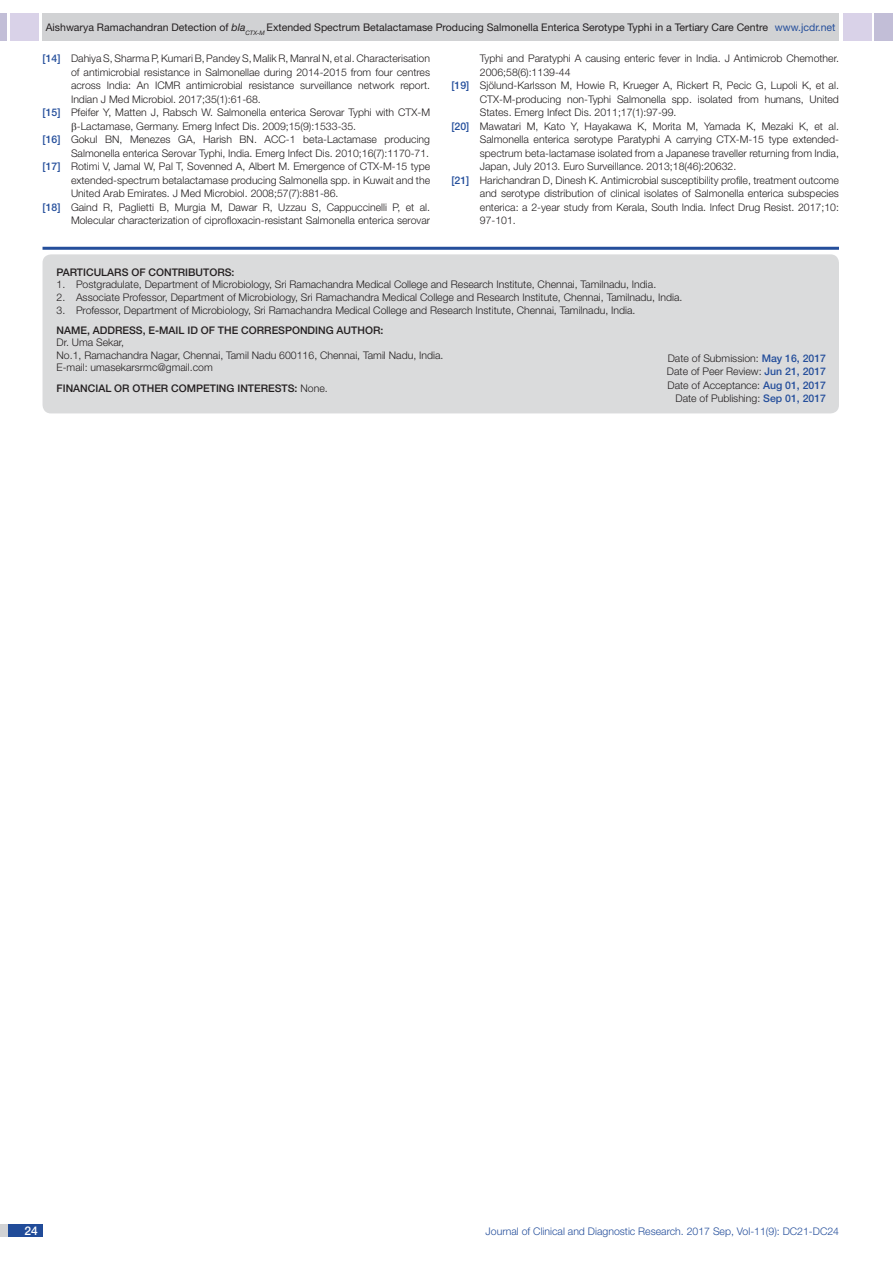
<style>
.page{position:relative;width:893px;height:1263px;background:#fff}
.page>*{position:absolute;margin:0;border:0;box-sizing:border-box;transform-origin:0 0}
.t1{font:500 12px "Helvetica Neue";color:#fff}
.Partic_Contri_Txt{font:300 10.5px "Helvetica Neue";color:#231f20}
.t2{font:10.5px "Helvetica Neue";color:#231f20}
.Partic_Contri_Head{font:500 10.5px "Helvetica Neue";color:#231f20}
.t3{font:300 10.5px "Helvetica Neue";color:#244e9b}
.s1{font-style:italic}
.s2{color:#244e9b}
.s3{font-weight:500;color:#244e9b}
.s4{font-weight:300}
</style>
<div class="page">
<div style="left:0;top:13px;width:7px;height:28px;background:#c2bed7"></div>
<div style="left:10px;top:13px;width:29px;height:28px;background:#d9d2e8"></div>
<div style="left:43px;top:13px;width:796px;height:28px;background:#d1d2d4"></div>
<div style="left:875px;top:13px;width:18px;height:28px;background:#c2bed7"></div>
<div style="left:843px;top:13px;width:29px;height:28px;background:#d9d2e8"></div>
<div style="left:0;top:1224px;width:43px;height:13px;background:#d1d2d4"></div>
<div style="left:8px;top:1224px;width:35px;height:13px;background:#214c99"></div>
<hr style="left:43px;top:247px;width:796px;height:3px;background:#244e9b">
<div style="left:43px;top:254px;width:796px;height:159px;background:#dadbdc;border-radius:9px"></div>
<p class="t2" style="left:46px;top:21px;width:791px">Aishwarya Ramachandran Detection of <span class="s1">bla</span><sub>CTX-M</sub> Extended Spectrum Betalactamase Producing Salmonella Enterica Serotype Typhi in a Tertiary Care Centre <span class="s2">www.jcdr.net</span></p>
<p class="Partic_Contri_Txt" style="left:43px;top:52px;width:389px"><span class="s3">[14]</span> Dahiya S, Sharma P, Kumari B, Pandey S, Malik R, Manral N, et al. Characterisation</p>
<p class="Partic_Contri_Txt" style="left:71px;top:66px;width:361px">of antimicrobial resistance in Salmonellae during 2014-2015 from four centres</p>
<p class="Partic_Contri_Txt" style="left:71px;top:79px;width:361px">across India: An ICMR antimicrobial resistance surveillance network report.</p>
<p class="Partic_Contri_Txt" style="left:71px;top:93px;width:191px">Indian J Med Microbiol. 2017;35(1):61-68.</p>
<p class="Partic_Contri_Txt" style="left:43px;top:106px;width:389px"><span class="s3">[15]</span> Pfeifer Y, Matten J, Rabsch W. Salmonella enterica Serovar Typhi with CTX-M</p>
<p class="Partic_Contri_Txt" style="left:77px;top:120px;width:281px">-Lactamase, Germany. Emerg Infect Dis. 2009;15(9):1533-35.</p>
<p class="Partic_Contri_Txt" style="left:43px;top:133px;width:389px"><span class="s3">[16]</span> Gokul BN, Menezes GA, Harish BN. ACC-1 beta-Lactamase producing</p>
<p class="Partic_Contri_Txt" style="left:71px;top:147px;width:360px">Salmonella enterica Serovar Typhi, India. Emerg Infect Dis. 2010;16(7):1170-71.</p>
<p class="Partic_Contri_Txt" style="left:43px;top:160px;width:389px"><span class="s3">[17]</span> Rotimi V, Jamal W, Pal T, Sovenned A, Albert M. Emergence of CTX-M-15 type</p>
<p class="Partic_Contri_Txt" style="left:71px;top:174px;width:361px">extended-spectrum betalactamase producing Salmonella spp. in Kuwait and the</p>
<p class="Partic_Contri_Txt" style="left:71px;top:187px;width:269px">United Arab Emirates. J Med Microbiol. 2008;57(7):881-86.</p>
<p class="Partic_Contri_Txt" style="left:43px;top:201px;width:389px"><span class="s3">[18]</span> Gaind R, Paglietti B, Murgia M, Dawar R, Uzzau S, Cappuccinelli P, et al.</p>
<p class="Partic_Contri_Txt" style="left:71px;top:214px;width:361px">Molecular characterization of ciprofloxacin-resistant Salmonella enterica serovar</p>
<p class="Partic_Contri_Txt" style="left:480px;top:52px;width:361px">Typhi and Paratyphi A causing enteric fever in India. J Antimicrob Chemother.</p>
<p class="Partic_Contri_Txt" style="left:480px;top:66px;width:92px">2006;58(6):1139-44</p>
<p class="Partic_Contri_Txt" style="left:451px;top:79px;width:389px"><span class="s3">[19]</span> Sjölund-Karlsson M, Howie R, Krueger A, Rickert R, Pecic G, Lupoli K, et al.</p>
<p class="Partic_Contri_Txt" style="left:480px;top:93px;width:361px">CTX-M-producing non-Typhi Salmonella spp. isolated from humans, United</p>
<p class="Partic_Contri_Txt" style="left:480px;top:106px;width:198px">States. Emerg Infect Dis. 2011;17(1):97-99.</p>
<p class="Partic_Contri_Txt" style="left:451px;top:120px;width:389px"><span class="s3">[20]</span> Mawatari M, Kato Y, Hayakawa K, Morita M, Yamada K, Mezaki K, et al.</p>
<p class="Partic_Contri_Txt" style="left:480px;top:133px;width:361px">Salmonella enterica serotype Paratyphi A carrying CTX-M-15 type extended-</p>
<p class="Partic_Contri_Txt" style="left:480px;top:147px;width:361px">spectrum beta-lactamase isolated from a Japanese traveller returning from India,</p>
<p class="Partic_Contri_Txt" style="left:480px;top:160px;width:258px">Japan, July 2013. Euro Surveillance. 2013;18(46):20632.</p>
<p class="Partic_Contri_Txt" style="left:451px;top:174px;width:389px"><span class="s3">[21]</span> Harichandran D, Dinesh K. Antimicrobial susceptibility profile, treatment outcome</p>
<p class="Partic_Contri_Txt" style="left:480px;top:187px;width:361px">and serotype distribution of clinical isolates of Salmonella enterica subspecies</p>
<p class="Partic_Contri_Txt" style="left:480px;top:201px;width:361px">enterica: a 2-year study from Kerala, South India. Infect Drug Resist. 2017;10:</p>
<p class="Partic_Contri_Txt" style="left:480px;top:214px;width:37px">97-101.</p>
<p class="Partic_Contri_Head" style="left:57px;top:266px;width:179px">PARTICULARS OF CONTRIBUTORS:</p>
<p class="Partic_Contri_Txt" style="left:57px;top:278px;width:601px">1. Postgradulate, Department of Microbiology, Sri Ramachandra Medical College and Research Institute, Chennai, Tamilnadu, India.</p>
<p class="Partic_Contri_Txt" style="left:57px;top:291px;width:627px">2. Associate Professor, Department of Microbiology, Sri Ramachandra Medical College and Research Institute, Chennai, Tamilnadu, India.</p>
<p class="Partic_Contri_Txt" style="left:57px;top:303px;width:580px">3. Professor, Department of Microbiology, Sri Ramachandra Medical College and Research Institute, Chennai, Tamilnadu, India.</p>
<p class="Partic_Contri_Head" style="left:57px;top:324px;width:328px">NAME, ADDRESS, E-MAIL ID OF THE CORRESPONDING AUTHOR:</p>
<p class="Partic_Contri_Txt" style="left:57px;top:336px;width:69px">Dr. Uma Sekar,</p>
<p class="Partic_Contri_Txt" style="left:57px;top:349px;width:388px">No.1, Ramachandra Nagar, Chennai, Tamil Nadu 600116, Chennai, Tamil Nadu, India.</p>
<p class="Partic_Contri_Txt" style="left:57px;top:361px;width:158px">E-mail: umasekarsrmc@gmail.com</p>
<p class="Partic_Contri_Head" style="left:57px;top:381px;width:14px">Financial</p>
<p class="Partic_Contri_Head" style="left:114px;top:381px;width:215px">OR OTHER COMPETING INTERESTS: <span class="s4">None.</span></p>
<p class="Partic_Contri_Txt" style="left:668px;top:352px;width:160px">Date of Submission: <span class="s3">May 16, 2017</span></p>
<p class="Partic_Contri_Txt" style="left:667px;top:365px;width:161px">Date of Peer Review: <span class="s3">Jun 21, 2017</span></p>
<p class="Partic_Contri_Txt" style="left:667px;top:379px;width:160px">Date of Acceptance: <span class="s3">Aug 01, 2017</span></p>
<p class="Partic_Contri_Txt" style="left:675px;top:392px;width:152px">Date of Publishing: <span class="s3">Sep 01, 2017</span></p>
<p class="t1" style="left:24px;top:1223px;width:15px">24</p>
<p class="t3" style="left:486px;top:1225px;width:355px">Journal of Clinical and Diagnostic Research. 2017 Sep, Vol-11(9): DC21-DC24</p>
</div>
